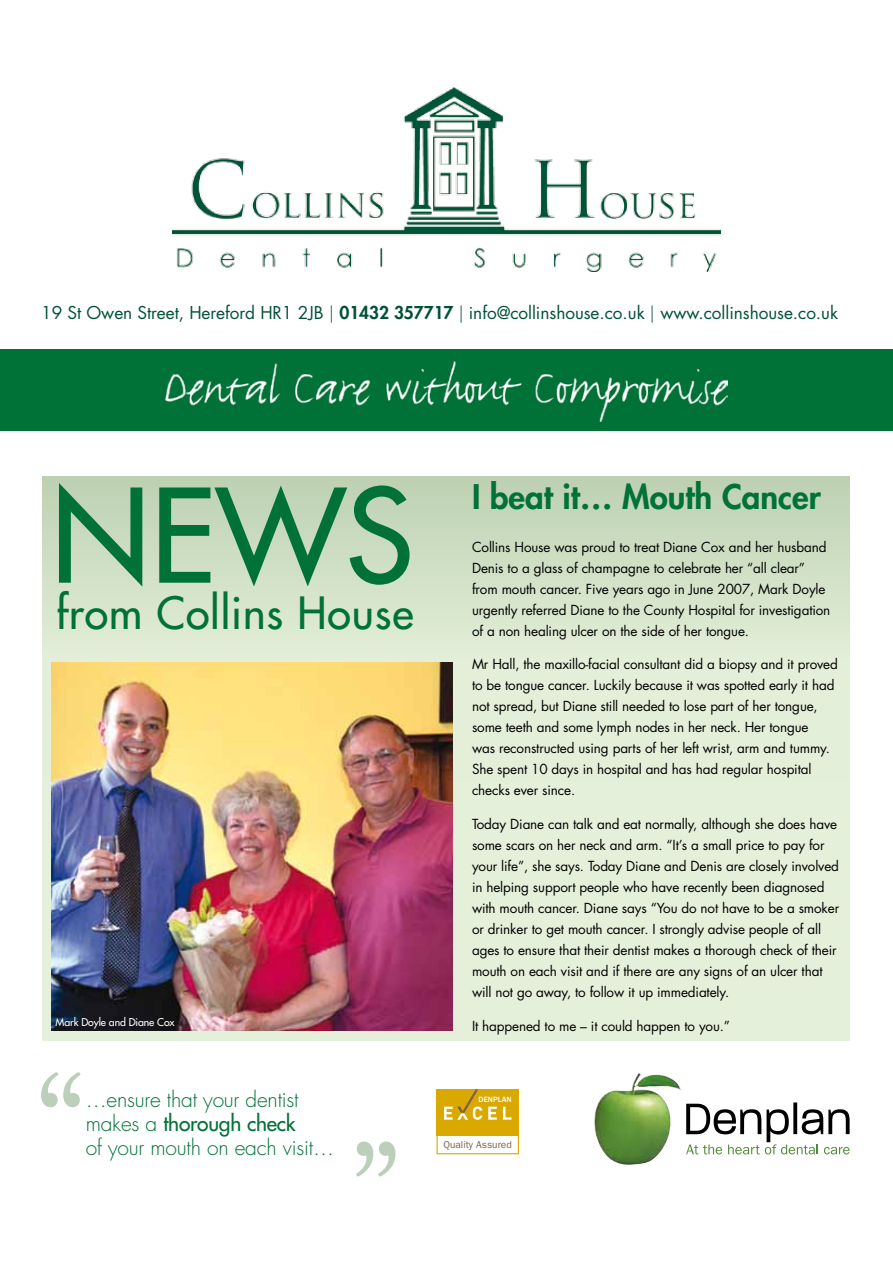
<style>
.page{position:relative;width:893px;height:1263px;background:#fff}
.page>*{position:absolute;margin:0;border:0;box-sizing:border-box;transform-origin:0 0}
.t1{font:500 126.3px "Futura Std";color:#007237}
.t2{font:500 43.35px "Futura Std";letter-spacing:.02em;color:#007237}
.t3{font:800 33px "Futura Std";color:#007237}
.t4{font:300 21px/24px "Futura Std";letter-spacing:-.01em;color:#007237}
.t5{font:17.25px "Futura Std";letter-spacing:-.005em;color:#005138}
.t6{font:13.5px/21px "Futura Std";letter-spacing:-.01em;color:#000}
.t7{font:500 10.5px "Futura Std";letter-spacing:-.01em;color:#fff}
.t8{font:10.05px "ITC Franklin Gothic Std";color:#825f44}
.t9{font:500 7.95px "ITC Franklin Gothic Std";color:#fff}
.s1{font-weight:300}
.s2{font-weight:800}
.s3{font-weight:500}
</style>
<div class="page">
<div style="left:43px;top:476px;width:807px;height:564px;background:#e5f0da"></div>
<div style="left:43px;top:476px;width:807px;height:305px;background:linear-gradient(to bottom,#c2d5b7,#eef6e2)"></div>
<svg style="left:437px;top:1089px;width:82px;height:65px"></svg>
<img style="left:594px;top:1074px;width:87px;height:91px">
<svg style="left:686px;top:1102px;width:164px;height:52px"></svg>
<div style="left:0;top:349px;width:893px;height:81px;background:#007237"></div>
<img style="left:172px;top:87px;width:549px;height:184px">
<img style="left:166px;top:361px;width:561px;height:60px">
<img style="left:51px;top:663px;width:402px;height:367px">
<svg style="left:356px;top:1141px;width:39px;height:35px"></svg>
<svg style="left:41px;top:1072px;width:39px;height:35px"></svg>
<p class="t5" style="left:41px;top:301px;width:798px">19 St Owen Street, Hereford HR1 2JB <span class="s1">|</span> <span class="s2">01432 357717</span> <span class="s1">|</span> info@collinshouse.co.uk <span class="s1">|</span> www.collinshouse.co.uk</p>
<h1 class="t1" style="left:51px;top:457px;width:364px">NEWS</h1>
<h2 class="t2" style="left:56px;top:585px;width:359px">from Collins House</h2>
<p class="t7" style="left:56px;top:1015px;width:121px">Mark Doyle and Diane Cox</p>
<h3 class="t4" style="left:86px;top:1088px;width:250px">…ensure that your dentist makes a <span class="s3">thorough check<br></span>of your mouth on each visit…</h3>
<h3 class="t3" style="left:472px;top:476px;width:350px">I beat it… Mouth Cancer</h3>
<p class="t6" style="left:472px;top:536px;width:360px">Collins House was proud to treat Diane Cox and her husband Denis to a glass of champagne to celebrate her “all clear” from mouth cancer. Five years ago in June 2007, Mark Doyle urgently referred Diane to the County Hospital for investigation of a non healing ulcer on the side of her tongue.</p>
<p class="t6" style="left:472px;top:654px;width:367px">Mr Hall, the maxillo-facial consultant did a biopsy and it proved to be tongue cancer. Luckily because it was spotted early it had not spread, but Diane still needed to lose part of her tongue, some teeth and some lymph nodes in her neck. Her tongue<br>was reconstructed using parts of her left wrist, arm and tummy.<br>She spent 10 days in hospital and has had regular hospital checks ever since.</p>
<p class="t6" style="left:472px;top:814px;width:369px">Today Diane can talk and eat normally, although she does have some scars on her neck and arm. “It’s a small price to pay for your life”, she says. Today Diane and Denis are closely involved in helping support people who have recently been diagnosed with mouth cancer. Diane says “You do not have to be a smoker or drinker to get mouth cancer. I strongly advise people of all ages to ensure that their dentist makes a thorough check of their mouth on each visit and if there are any signs of an ulcer that will not go away, to follow it up immediately.</p>
<p class="t6" style="left:472px;top:1016px;width:260px">It happened to me – it could happen to you.”</p>
<p class="t9" style="left:479px;top:1095px;width:35px">DENPLAN</p>
<p class="t8" style="left:443px;top:1139px;width:70px">Quality Assured</p>
</div>
